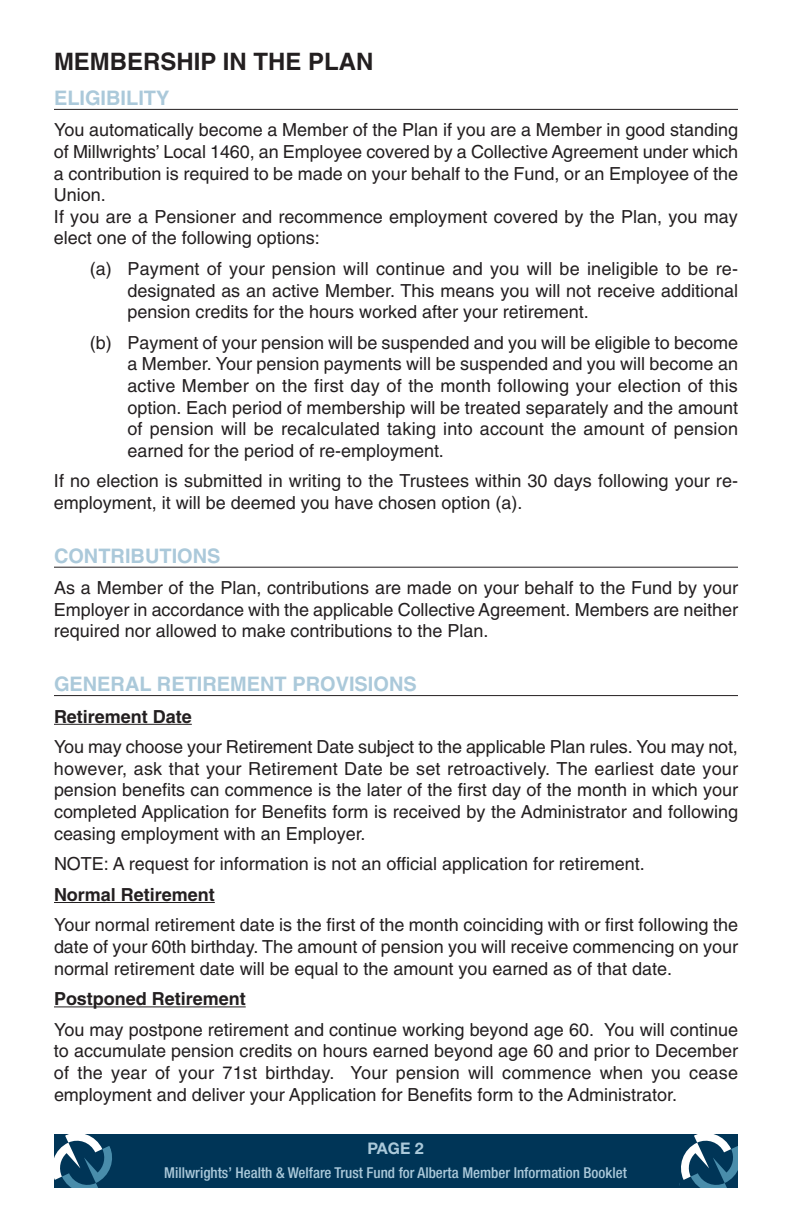
<style>
.page{position:relative;width:792px;height:1224px;background:#fff}
.page>*{position:absolute;margin:0;border:0;box-sizing:border-box;transform-origin:0 0}
.t1{font:700 24px "Helvetica";color:#231f20}
.t2{font:700 20px "Helvetica";color:#abc9da}
.t3{font:18px/21.6px "Helvetica";color:#231f20;text-align:justify}
.t4{font:700 18px "Helvetica";color:#231f20}
.t5{font:700 16px "Helvetica Neue LT Std";color:#abc9da}
.t6{font:500 condensed 15px "Helvetica Neue LT Std";color:#abc9da}
</style>
<div class="page">
<hr style="left:54px;top:109px;width:684px;height:1px;background:#231f20">
<hr style="left:54px;top:567px;width:684px;height:1px;background:#231f20">
<hr style="left:54px;top:695px;width:684px;height:1px;background:#231f20">
<hr style="left:54px;top:724px;width:138px;height:1px;background:#231f20">
<hr style="left:54px;top:902px;width:161px;height:1px;background:#231f20">
<hr style="left:54px;top:1006px;width:192px;height:1px;background:#231f20">
<div style="left:54px;top:1134px;width:684px;height:54px;background:#003557"></div>
<svg style="left:54px;top:1134px;width:58px;height:54px"></svg>
<svg style="left:681px;top:1134px;width:57px;height:54px"></svg>
<h1 class="t1" style="left:54px;top:53px;width:321px">MEMBERSHIP IN THE PLAN</h1>
<p class="t2" style="left:54px;top:90px;width:117px">ELIGIBILITY</p>
<p class="t3" style="left:54px;top:121px;width:686px;text-align:left">You automatically become a Member of the Plan if you are a Member in good standing of Millwrights’ Local 1460, an Employee covered by a Collective Agreement under which a contribution is required to be made on your behalf to the Fund, or an Employee of the Union.<br>If you are a Pensioner and recommence employment covered by the Plan, you may elect one of the following options:</p>
<p class="t3" style="left:127px;top:260px;width:612px;text-indent:-37px">(a) Payment of your pension will continue and you will be ineligible to be re&shy;designated as an active Member. This means you will not receive additional pension credits for the hours worked after your retirement.</p>
<p class="t3" style="left:127px;top:333px;width:612px;text-indent:-37px">(b) Payment of your pension will be suspended and you will be eligible to become a Member. Your pension payments will be suspended and you will become an active Member on the first day of the month following your election of this option. Each period of membership will be treated separately and the amount of pension will be recalculated taking into account the amount of pension earned for the period of re-employment.</p>
<p class="t3" style="left:54px;top:472px;width:686px">If no election is submitted in writing to the Trustees within 30 days following your re&shy;employment, it will be deemed you have chosen option (a).</p>
<p class="t2" style="left:54px;top:548px;width:168px">CONTRIBUTIONS</p>
<p class="t3" style="left:54px;top:579px;width:686px">As a Member of the Plan, contributions are made on your behalf to the Fund by your Employer in accordance with the applicable Collective Agreement. Members are neither required nor allowed to make contributions to the Plan.</p>
<p class="t2" style="left:54px;top:677px;width:364px">GENERAL RETIREMENT PROVISIONS</p>
<p class="t4" style="left:54px;top:710px;width:139px">Retirement Date</p>
<p class="t3" style="left:54px;top:738px;width:686px">You may choose your Retirement Date subject to the applicable Plan rules. You may not, however, ask that your Retirement Date be set retroactively. The earliest date your pension benefits can commence is the later of the first day of the month in which your completed Application for Benefits form is received by the Administrator and following ceasing employment with an Employer.</p>
<p class="t3" style="left:54px;top:855px;width:592px">NOTE: A request for information is not an official application for retirement.</p>
<p class="t4" style="left:54px;top:888px;width:162px">Normal Retirement</p>
<p class="t3" style="left:54px;top:916px;width:686px">Your normal retirement date is the first of the month coinciding with or first following the date of your 60th birthday. The amount of pension you will receive commencing on your normal retirement date will be equal to the amount you earned as of that date.</p>
<p class="t4" style="left:54px;top:992px;width:193px">Postponed Retirement</p>
<p class="t3" style="left:54px;top:1020px;width:686px">You may postpone retirement and continue working beyond age 60. You will continue to accumulate pension credits on hours earned beyond age 60 and prior to December of the year of your 71st birthday. Your pension will commence when you cease employment and deliver your Application for Benefits form to the Administrator.</p>
<p class="t5" style="left:367px;top:1143px;width:58px">PAGE 2</p>
<p class="t6" style="left:164px;top:1168px;width:464px">Millwrights’ Health &amp; Welfare Trust Fund for Alberta Member Information Booklet</p>
</div>
